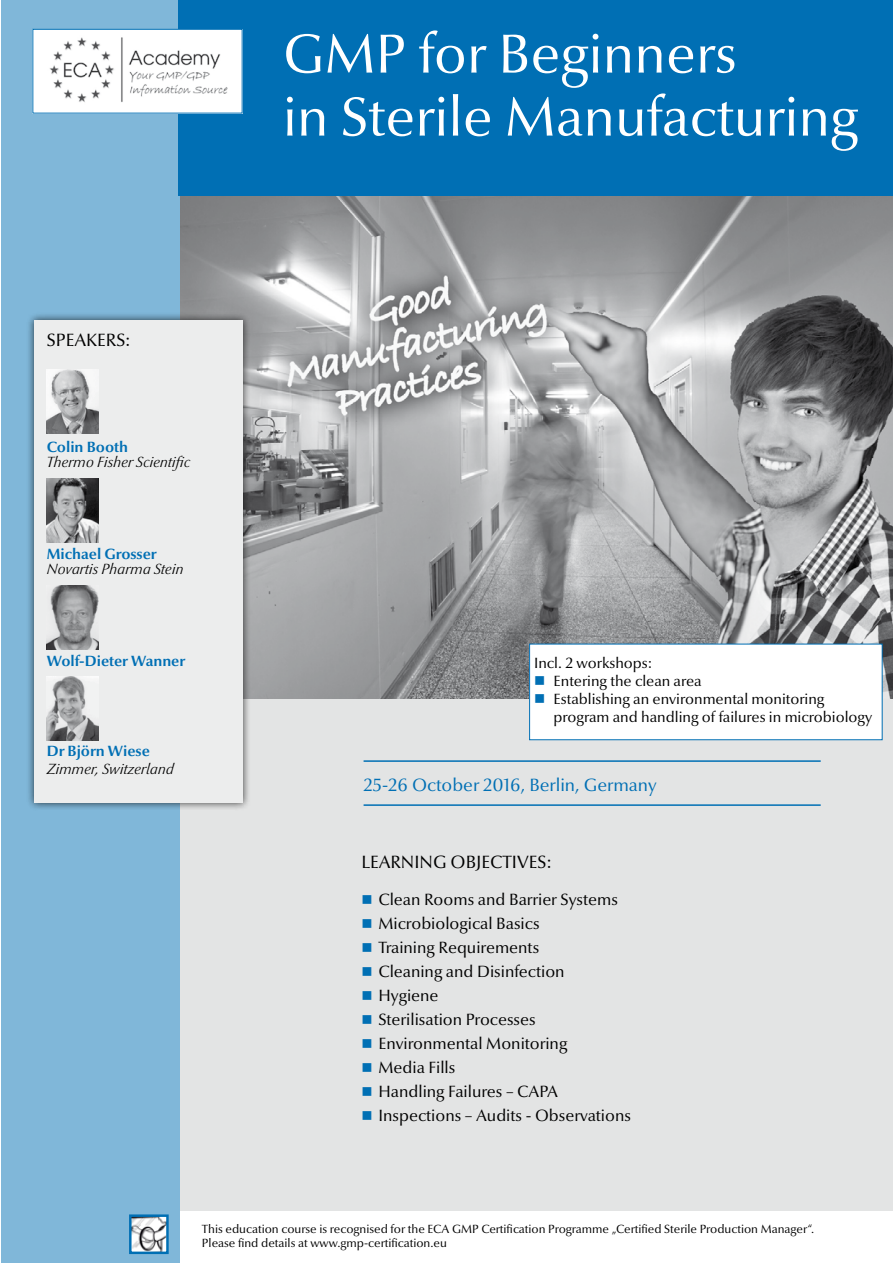
<style>
.page{position:relative;width:893px;height:1263px;background:#fff}
.page>*{position:absolute;margin:0;border:0;box-sizing:border-box;transform-origin:0 0}
.t1{font:55.5px/63px "Optima Nova LT";color:#fff}
.t2{font:18px "Optima Nova LT";color:#006fb4}
.t3{font:18px "Optima Nova LT";color:#000}
.t4{font:16.5px/24px "Optima Nova LT";color:#000}
.t5{font:15px/18px "Optima Nova LT";color:#000}
.t6{font:italic 300 15px "Optima Nova LT";color:#000}
.t7{font:700 15px "Optima Nova LT";color:#006fb4}
.t8{font:12px/14.4px "Optima Nova LT";color:#000}
</style>
<div class="page">
<img style="left:180px;top:196px;width:713px;height:503px">
<div style="left:177px;top:699px;width:716px;height:512px;background:#e3e4e4"></div>
<div style="left:1px;top:0;width:178px;height:1263px;background:#80b7d9"></div>
<hr style="left:364px;top:760px;width:457px;height:2px;background:#006fb4">
<hr style="left:364px;top:804px;width:457px;height:2px;background:#006fb4">
<div style="left:179px;top:0;width:714px;height:196px;background:#006fb4"></div>
<img style="left:132px;top:1217px;width:34px;height:34px">
<div style="left:129px;top:1214px;width:40px;height:40px;border:2px solid #006fb4"></div>
<div style="left:530px;top:644px;width:352px;height:96px;background:#fff"></div>
<div style="left:26px;top:312px;width:224px;height:499px;background:#000;opacity:.75"></div>
<div style="left:34px;top:320px;width:208px;height:483px;background:#eceded"></div>
<img style="left:47px;top:370px;width:51px;height:64px">
<img style="left:47px;top:478px;width:51px;height:64px">
<img style="left:47px;top:586px;width:51px;height:63px">
<img style="left:47px;top:676px;width:51px;height:64px">
<img style="left:34px;top:31px;width:206px;height:80px">
<div style="left:32px;top:29px;width:210px;height:84px;border:1px solid #006fb4"></div>
<h1 class="t1" style="left:283px;top:23px;width:577px">GMP for Beginners<br>in Sterile Manufacturing</h1>
<p class="t3" style="left:47px;top:329px;width:85px">SPEAKERS:</p>
<p class="t7" style="left:47px;top:438px;width:83px">Colin Booth</p>
<p class="t6" style="left:47px;top:453px;width:145px">Thermo Fisher Scientific</p>
<p class="t7" style="left:47px;top:545px;width:111px">Michael Grosser</p>
<p class="t6" style="left:47px;top:560px;width:138px">Novartis Pharma Stein</p>
<p class="t7" style="left:47px;top:652px;width:140px">Wolf-Dieter Wanner</p>
<p class="t7" style="left:47px;top:742px;width:105px">Dr Björn Wiese</p>
<p class="t6" style="left:47px;top:760px;width:129px">Zimmer, Switzerland</p>
<p class="t5" style="left:553px;top:654px;width:320px;text-indent:-20px">Incl. 2 workshops:<br>Entering the clean area<br>Establishing an environmental monitoring program and handling of failures in microbiology</p>
<p class="t2" style="left:364px;top:774px;width:295px">25-26 October 2016, Berlin, Germany</p>
<p class="t3" style="left:361px;top:851px;width:192px">LEARNING OBJECTIVES:</p>
<p class="t4" style="left:378px;top:887px;width:254px">Clean Rooms and Barrier Systems<br>Microbiological Basics<br>Training Requirements<br>Cleaning and Disinfection<br>Hygiene<br>Sterilisation Processes<br>Environmental Monitoring<br>Media Fills<br>Handling Failures – CAPA<br>Inspections – Audits - Observations</p>
<p class="t8" style="left:202px;top:1221px;width:614px">This education course is recognised for the ECA GMP Certification Programme „Certified Sterile Production Manager“.<br>Please find details at www.gmp-certification.eu</p>
</div>
